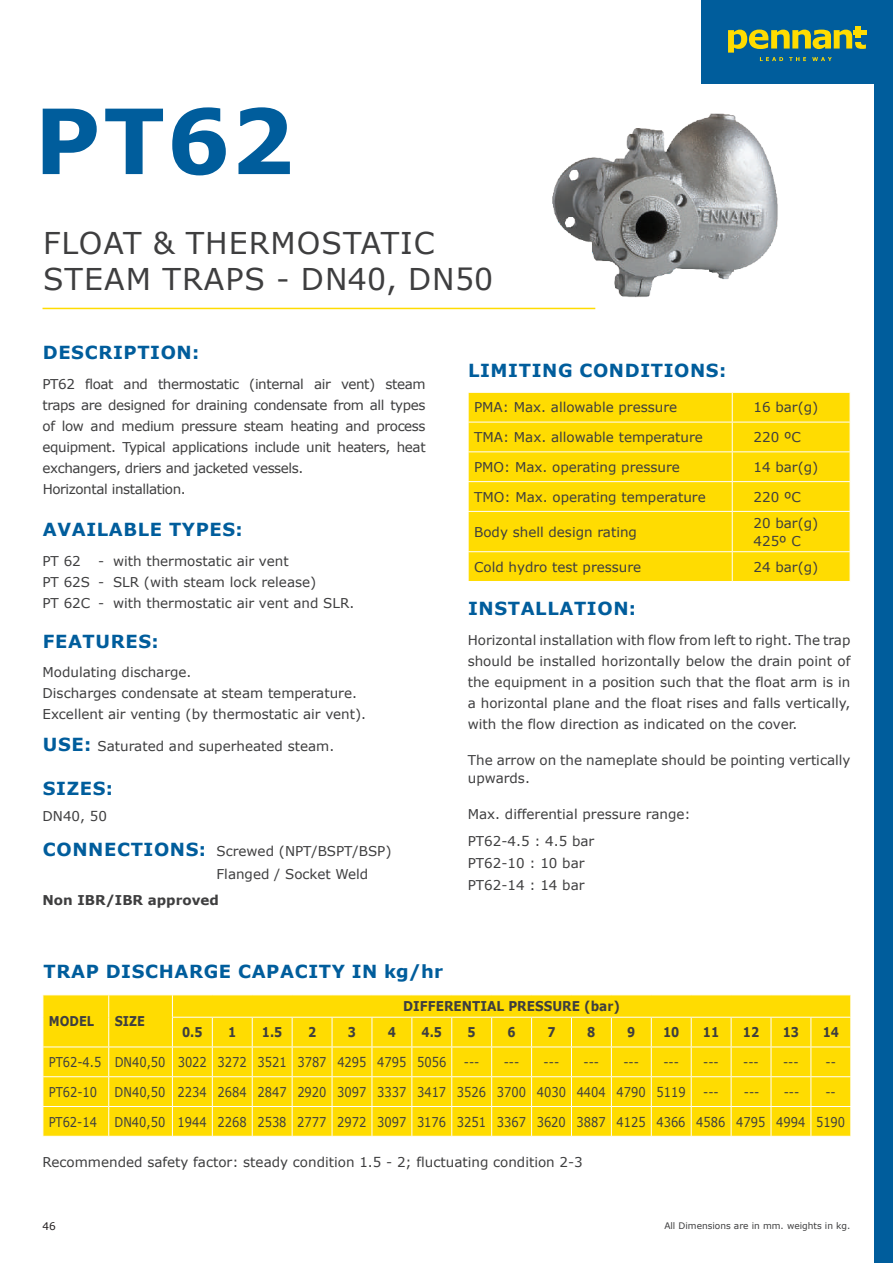
<style>
.page{position:relative;width:893px;height:1263px;background:#fff}
.page>*{position:absolute;margin:0;border:0;box-sizing:border-box;transform-origin:0 0}
.t1{font:700 90px "Verdana";color:#005d9c}
.t2{font:30px/36px "Verdana";letter-spacing:.035em;color:#3e3e3f}
.t3{font:700 18px "Verdana";letter-spacing:.035em;color:#005d9c}
.t4{font:13.5px/21px "Verdana";color:#3e3e3f}
.t5{font:13.5px/21px "Verdana";letter-spacing:-.03em;color:#3e3e3f}
.t6{font:13.5px "Verdana";color:#3e3e3f;scale:.85 1}
.t7{font:700 13.5px "Verdana";color:#3e3e3f;scale:.85 1}
.t8{font:700 13.5px "Verdana";color:#3e3e3f;scale:.9 1}
.t9{font:700 13.5px "Verdana";color:#3e3e3f}
.t10{font:10.5px "Verdana";color:#231f20}
.t11{font:9px "Verdana";color:#3e3e3f}
.s1{font-weight:700;font-size:18px;color:#005d9c}
</style>
<div class="page">
<div style="left:875px;top:0;width:18px;height:1263px;background:#005d9c"></div>
<div style="left:702px;top:0;width:191px;height:84px;background:#005d9c"></div>
<div style="left:853px;top:30px;width:14px;height:5px;background:#ffdc01"></div>
<div style="left:855px;top:26px;width:6px;height:12px;background:#ffdc01"></div>
<svg style="left:728px;top:30px;width:138px;height:31px"></svg>
<hr style="left:43px;top:308px;width:552px;height:1px;background:#ffdc01">
<div style="left:469px;top:393px;width:381px;height:188px;background:#ffdc01"></div>
<hr style="left:468px;top:422px;width:264px;height:1px;background:#fff">
<hr style="left:732px;top:422px;width:118px;height:1px;background:#fff">
<hr style="left:468px;top:451px;width:264px;height:1px;background:#fff">
<hr style="left:732px;top:451px;width:118px;height:1px;background:#fff">
<hr style="left:468px;top:481px;width:264px;height:1px;background:#fff">
<svg style="left:468px;top:393px;width:1px;height:118px"></svg>
<hr style="left:732px;top:481px;width:118px;height:1px;background:#fff">
<svg style="left:732px;top:393px;width:1px;height:118px"></svg>
<svg style="left:850px;top:393px;width:1px;height:118px"></svg>
<hr style="left:468px;top:511px;width:264px;height:1px;background:#fff">
<hr style="left:732px;top:511px;width:118px;height:1px;background:#fff">
<hr style="left:732px;top:512px;width:1px;height:39px;background:#fff">
<hr style="left:468px;top:551px;width:264px;height:1px;background:#fff">
<svg style="left:468px;top:552px;width:1px;height:29px"></svg>
<hr style="left:732px;top:551px;width:118px;height:1px;background:#fff">
<svg style="left:732px;top:552px;width:1px;height:29px"></svg>
<svg style="left:850px;top:552px;width:1px;height:29px"></svg>
<svg style="left:43px;top:994px;width:808px;height:142px;background:#ffde15"></svg>
<img style="left:552px;top:113px;width:226px;height:185px">
<h1 class="t1" style="left:34px;top:78px;width:262px">PT62</h1>
<h2 class="t2" style="left:43px;top:225px;width:452px">FLOAT &amp; THERMOSTATIC<br>STEAM TRAPS - DN40, DN50</h2>
<h3 class="t3" style="left:43px;top:340px;width:158px">DESCRIPTION:</h3>
<p class="t5" style="left:43px;top:374px;width:385px">PT62 float and thermostatic (internal air vent) steam traps are designed for draining condensate from all types of low and medium pressure steam heating and process equipment. Typical applications include unit heaters, heat exchangers, driers and jacketed vessels.<br>Horizontal installation.</p>
<h3 class="t3" style="left:43px;top:517px;width:201px">AVAILABLE TYPES:</h3>
<p class="t4" style="left:43px;top:551px;width:40px">PT 62</p>
<p class="t4" style="left:43px;top:551px;width:313px;text-indent:55px">- with thermostatic air vent<br>PT 62S - SLR (with steam lock release)<br>PT 62C - with thermostatic air vent and SLR.</p>
<h3 class="t3" style="left:43px;top:628px;width:117px">FEATURES:</h3>
<p class="t4" style="left:43px;top:662px;width:325px">Modulating discharge.<br>Discharges condensate at steam temperature.<br>Excellent air venting (by thermostatic air vent).</p>
<p class="t4" style="left:43px;top:736px;width:293px"><span class="s1">USE:</span> Saturated and superheated steam.</p>
<h3 class="t3" style="left:43px;top:775px;width:72px">SIZES:</h3>
<p class="t4" style="left:43px;top:806px;width:66px">DN40, 50</p>
<p class="t4" style="left:217px;top:840px;width:176px;line-height:22.2px;text-indent:-174px"><span class="s1">CONNECTIONS:</span> Screwed (NPT/BSPT/BSP)<br>Flanged / Socket Weld</p>
<p class="t9" style="left:43px;top:891px;width:178px">Non IBR/IBR approved</p>
<h3 class="t3" style="left:468px;top:358px;width:260px">LIMITING CONDITIONS:</h3>
<p class="t4" style="left:474px;top:397px;width:205px">PMA: Max. allowable pressure</p>
<p class="t4" style="left:753px;top:397px;width:66px">16 bar(g)</p>
<p class="t4" style="left:474px;top:427px;width:230px">TMA: Max. allowable temperature</p>
<p class="t4" style="left:753px;top:427px;width:49px">220 ºC</p>
<p class="t4" style="left:474px;top:457px;width:207px">PMO: Max. operating pressure</p>
<p class="t4" style="left:753px;top:457px;width:66px">14 bar(g)</p>
<p class="t4" style="left:474px;top:486px;width:233px">TMO: Max. operating temperature</p>
<p class="t4" style="left:753px;top:486px;width:49px">220 ºC</p>
<p class="t4" style="left:474px;top:521px;width:164px">Body shell design rating</p>
<p class="t4" style="left:753px;top:514px;width:66px;line-height:18px">20 bar(g)<br>425º C</p>
<p class="t4" style="left:474px;top:556px;width:169px">Cold hydro test pressure</p>
<p class="t4" style="left:753px;top:556px;width:66px">24 bar(g)</p>
<h3 class="t3" style="left:468px;top:596px;width:170px">INSTALLATION:</h3>
<p class="t4" style="left:468px;top:630px;width:384px;text-align:justify">Horizontal installation with flow from left to right. The trap should be installed horizontally below the drain point of the equipment in a position such that the float arm is in a horizontal plane and the float rises and falls vertically, with the flow direction as indicated on the cover.</p>
<p class="t4" style="left:468px;top:751px;width:384px;line-height:18px">The arrow on the nameplate should be pointing vertically upwards.</p>
<p class="t4" style="left:468px;top:801px;width:224px;line-height:26.5px">Max. differential pressure range:<br>PT62-4.5 : 4.5 bar</p>
<p class="t4" style="left:468px;top:852px;width:118px;line-height:22.2px">PT62-10 : 10 bar<br>PT62-14 : 14 bar</p>
<h3 class="t3" style="left:44px;top:958px;width:401px">TRAP DISCHARGE CAPACITY IN kg/hr</h3>
<p class="t7" style="left:49px;top:1011px;width:55px">MODEL</p>
<p class="t7" style="left:115px;top:1011px;width:37px">SIZE</p>
<p class="t8" style="left:403px;top:997px;width:242px">DIFFERENTIAL PRESSURE (bar)</p>
<p class="t7" style="left:182px;top:1023px;width:26px">0.5</p>
<p class="t7" style="left:228px;top:1023px;width:11px">1</p>
<p class="t7" style="left:262px;top:1023px;width:26px">1.5</p>
<p class="t7" style="left:308px;top:1023px;width:11px">2</p>
<p class="t7" style="left:348px;top:1023px;width:11px">3</p>
<p class="t7" style="left:388px;top:1023px;width:11px">4</p>
<p class="t7" style="left:422px;top:1023px;width:26px">4.5</p>
<p class="t7" style="left:468px;top:1023px;width:11px">5</p>
<p class="t7" style="left:507px;top:1023px;width:11px">6</p>
<p class="t7" style="left:547px;top:1023px;width:11px">7</p>
<p class="t7" style="left:587px;top:1023px;width:11px">8</p>
<p class="t7" style="left:627px;top:1023px;width:11px">9</p>
<p class="t7" style="left:663px;top:1023px;width:21px">10</p>
<p class="t7" style="left:703px;top:1023px;width:21px">11</p>
<p class="t7" style="left:743px;top:1023px;width:21px">12</p>
<p class="t7" style="left:783px;top:1023px;width:21px">13</p>
<p class="t7" style="left:823px;top:1023px;width:21px">14</p>
<p class="t6" style="left:49px;top:1053px;width:469px">PT62-4.5 DN40,50 3022 3272 3521 3787 4295 4795 5056</p>
<p class="t6" style="left:464px;top:1053px;width:20px">---</p>
<p class="t6" style="left:504px;top:1053px;width:20px">---</p>
<p class="t6" style="left:544px;top:1053px;width:20px">---</p>
<p class="t6" style="left:583px;top:1053px;width:20px">---</p>
<p class="t6" style="left:623px;top:1053px;width:20px">---</p>
<p class="t6" style="left:663px;top:1053px;width:20px">---</p>
<p class="t6" style="left:703px;top:1053px;width:20px">---</p>
<p class="t6" style="left:743px;top:1053px;width:20px">---</p>
<p class="t6" style="left:783px;top:1053px;width:20px">---</p>
<p class="t6" style="left:825px;top:1053px;width:14px">--</p>
<p class="t6" style="left:49px;top:1083px;width:58px">PT62-10</p>
<p class="t6" style="left:115px;top:1083px;width:673px">DN40,50 2234 2684 2847 2920 3097 3337 3417 3526 3700 4030 4404 4790 5119</p>
<p class="t6" style="left:703px;top:1083px;width:20px">---</p>
<p class="t6" style="left:744px;top:1083px;width:20px">---</p>
<p class="t6" style="left:784px;top:1083px;width:20px">---</p>
<p class="t6" style="left:825px;top:1083px;width:14px">--</p>
<p class="t6" style="left:49px;top:1113px;width:58px">PT62-14</p>
<p class="t6" style="left:115px;top:1113px;width:861px">DN40,50 1944 2268 2538 2777 2972 3097 3176 3251 3367 3620 3887 4125 4366 4586 4795 4994 5190</p>
<p class="t4" style="left:43px;top:1151px;width:542px">Recommended safety factor: steady condition 1.5 - 2; fluctuating condition 2-3</p>
<p class="t10" style="left:43px;top:1220px;width:15px">46</p>
<p class="t11" style="left:664px;top:1220px;width:188px">All Dimensions are in mm. weights in kg.</p>
</div>
